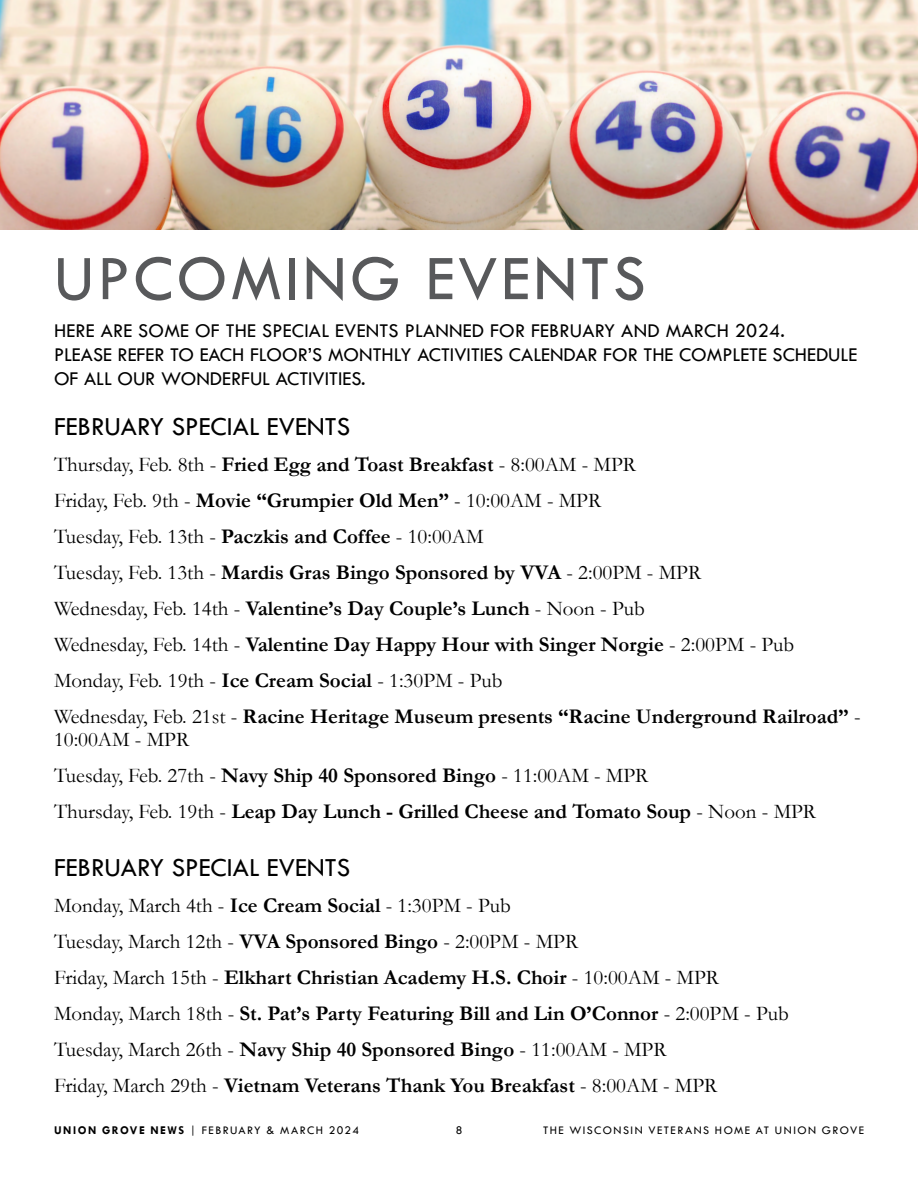
<style>
.page{position:relative;width:918px;height:1188px;background:#fff}
.page>*{position:absolute;margin:0;border:0;box-sizing:border-box;transform-origin:0 0}
.t1{font:66px "Tw Cen";letter-spacing:.05em;color:#58595b}
.t2{font:27px "Tw Cen";color:#000}
.t3{font:21px/36px "Garamond";color:#000}
.t4{font:700 21px/36px "Garamond";color:#000}
.t5{font:20.25px/24.3px "Tw Cen";color:#000}
.t6{font:12px "Tw Cen";letter-spacing:.12em;color:#000}
.s1{font-weight:400}
.s2{font-weight:700}
</style>
<div class="page">
<img style="left:0;top:0;width:918px;height:230px">
<h1 class="t1" style="left:54px;top:239px;width:593px">UPCOMING EVENTS</h1>
<p class="t5" style="left:54px;top:318px;width:805px">HERE ARE SOME OF THE SPECIAL EVENTS PLANNED FOR FEBRUARY AND MARCH 2024.<br>PLEASE REFER TO EACH FLOOR’S MONTHLY ACTIVITIES CALENDAR FOR THE COMPLETE SCHEDULE<br>OF ALL OUR WONDERFUL ACTIVITIES.</p>
<p class="t2" style="left:54px;top:410px;width:298px">FEBRUARY SPECIAL EVENTS</p>
<p class="t4" style="left:54px;top:447px;width:808px"><span class="s1">Thursday, Feb. 8th -</span> Fried Egg and Toast Breakfast <span class="s1">- 8:00AM - MPR<br>Friday, Feb. 9th -</span> Movie “Grumpier Old Men” <span class="s1">- 10:00AM - MPR<br>Tuesday, Feb. 13th -</span> Paczkis and Coffee <span class="s1">- 10:00AM<br>Tuesday, Feb. 13th -</span> Mardis Gras Bingo Sponsored by VVA <span class="s1">- 2:00PM - MPR<br>Wednesday, Feb. 14th -</span> Valentine’s Day Couple’s Lunch <span class="s1">- Noon - Pub<br>Wednesday, Feb. 14th -</span> Valentine Day Happy Hour with Singer Norgie <span class="s1">- 2:00PM - Pub Monday, Feb. 19th -</span> Ice Cream Social <span class="s1">- 1:30PM - Pub<br>Wednesday, Feb. 21st -</span> Racine Heritage Museum presents “Racine Underground Railroad” <span class="s1">-</span></p>
<p class="t3" style="left:54px;top:720px;width:764px">10:00AM - MPR<br>Tuesday, Feb. 27th - <span class="s2">Navy Ship 40 Sponsored Bingo</span> - 11:00AM - MPR<br>Thursday, Feb. 19th - <span class="s2">Leap Day Lunch - Grilled Cheese and Tomato Soup</span> - Noon - MPR</p>
<p class="t2" style="left:54px;top:851px;width:298px">FEBRUARY SPECIAL EVENTS</p>
<p class="t3" style="left:54px;top:887px;width:736px">Monday, March 4th - <span class="s2">Ice Cream Social</span> - 1:30PM - Pub<br>Tuesday, March 12th - <span class="s2">VVA Sponsored Bingo</span> - 2:00PM - MPR<br>Friday, March 15th - <span class="s2">Elkhart Christian Academy H.S. Choir</span> - 10:00AM - MPR Monday, March 18th - <span class="s2">St. Pat’s Party Featuring Bill and Lin O’Connor</span> - 2:00PM - Pub Tuesday, March 26th - <span class="s2">Navy Ship 40 Sponsored Bingo</span> - 11:00AM - MPR<br>Friday, March 29th - <span class="s2">Vietnam Veterans Thank You Breakfast</span> - 8:00AM - MPR</p>
<p class="t6" style="left:54px;top:1123px;width:307px"><span class="s2">UNION GROVE NEWS</span> | FEBRUARY &amp; MARCH 2024</p>
<p class="t6" style="left:456px;top:1123px;width:8px">8</p>
<p class="t6" style="left:543px;top:1123px;width:322px">THE WISCONSIN VETERANS HOME AT UNION GROVE</p>
</div>
